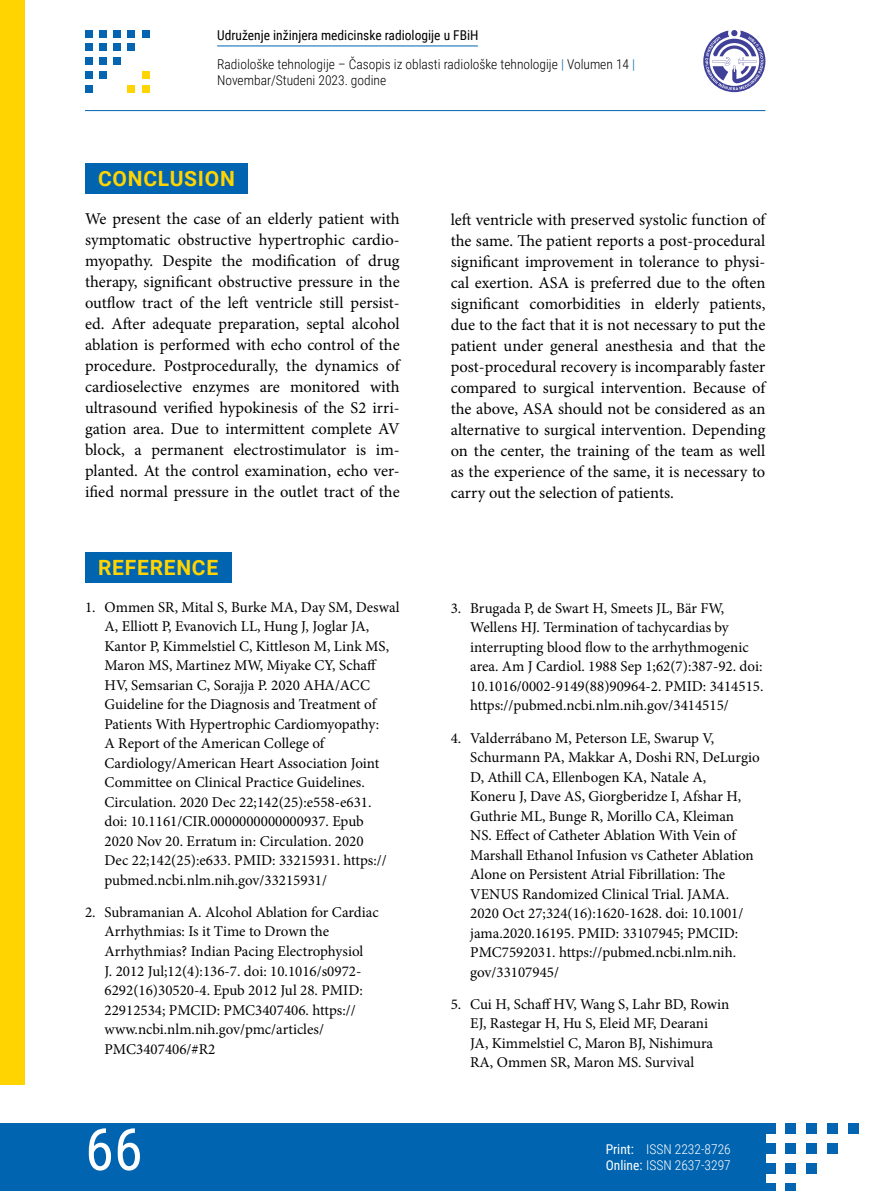
<style>
.page{position:relative;width:893px;height:1191px;background:#fff}
.page>*{position:absolute;margin:0;border:0;box-sizing:border-box;transform-origin:0 0}
.t1{font:58.5px "Roboto Condensed";color:#fff}
.t2{font:700 21px "Roboto";letter-spacing:.035em;color:#ffd400}
.t3{font:16.5px/21px "Minion Pro";color:#000;text-align:justify}
.t4{font:15px/19.5px "Minion Pro";color:#000}
.t5{font:300 13.5px/29px "Roboto Condensed";color:#000}
.t6{font:300 13.5px "Roboto Condensed";color:#fff}
.s1{font-weight:400}
.s2{color:#0064b0}
</style>
<div class="page">
<div style="left:0;top:0;width:25px;height:1084px;background:#ffd400"></div>
<svg style="left:703px;top:30px;width:62px;height:62px"></svg>
<div style="left:142px;top:30px;width:7px;height:7px;background:#0365b1"></div>
<div style="left:114px;top:30px;width:7px;height:7px;background:#0365b1"></div>
<div style="left:128px;top:30px;width:7px;height:7px;background:#0365b1"></div>
<div style="left:99px;top:30px;width:8px;height:7px;background:#0365b1"></div>
<div style="left:85px;top:30px;width:7px;height:7px;background:#0365b1"></div>
<div style="left:114px;top:58px;width:7px;height:7px;background:#0365b1"></div>
<div style="left:99px;top:58px;width:8px;height:7px;background:#0365b1"></div>
<div style="left:85px;top:58px;width:7px;height:7px;background:#0365b1"></div>
<div style="left:114px;top:44px;width:7px;height:7px;background:#0365b1"></div>
<div style="left:128px;top:44px;width:7px;height:7px;background:#0365b1"></div>
<div style="left:99px;top:44px;width:8px;height:7px;background:#0365b1"></div>
<div style="left:85px;top:44px;width:7px;height:7px;background:#0365b1"></div>
<div style="left:142px;top:71px;width:7px;height:7px;background:#ffd400"></div>
<div style="left:99px;top:71px;width:8px;height:7px;background:#0365b1"></div>
<div style="left:85px;top:71px;width:7px;height:7px;background:#0365b1"></div>
<div style="left:142px;top:85px;width:7px;height:7px;background:#ffd400"></div>
<div style="left:128px;top:85px;width:7px;height:7px;background:#ffd400"></div>
<div style="left:85px;top:85px;width:7px;height:7px;background:#0365b1"></div>
<div style="left:848px;top:1123px;width:11px;height:10px;background:#0365b1"></div>
<div style="left:806px;top:1123px;width:11px;height:10px;background:#0365b1"></div>
<div style="left:827px;top:1123px;width:11px;height:10px;background:#0365b1"></div>
<div style="left:786px;top:1123px;width:10px;height:10px;background:#0365b1"></div>
<div style="left:765px;top:1123px;width:10px;height:10px;background:#0365b1"></div>
<div style="left:806px;top:1163px;width:11px;height:10px;background:#0365b1"></div>
<div style="left:786px;top:1163px;width:10px;height:10px;background:#0365b1"></div>
<div style="left:765px;top:1163px;width:10px;height:10px;background:#0365b1"></div>
<div style="left:806px;top:1143px;width:11px;height:10px;background:#0365b1"></div>
<div style="left:827px;top:1143px;width:11px;height:10px;background:#0365b1"></div>
<div style="left:786px;top:1143px;width:10px;height:10px;background:#0365b1"></div>
<div style="left:765px;top:1143px;width:10px;height:10px;background:#0365b1"></div>
<div style="left:786px;top:1183px;width:10px;height:8px;background:#0365b1"></div>
<div style="left:765px;top:1183px;width:10px;height:8px;background:#0365b1"></div>
<div style="left:0;top:1123px;width:765px;height:68px;background:#0064b0"></div>
<hr style="left:217px;top:46px;width:261px;height:1px;background:#0064b0">
<hr style="left:85px;top:110px;width:680px;height:1px;background:#0064b0">
<div style="left:85px;top:163px;width:163px;height:30px;background:#0064b0"></div>
<div style="left:85px;top:552px;width:147px;height:31px;background:#0064b0"></div>
<p class="t5" style="left:217px;top:20px;width:419px"><span class="s1">Udruženje inžinjera medicinske radiologije u FBiH<br></span>Radiološke tehnologije – Časopis iz oblasti radiološke tehnologije <span class="s2">|</span> Volumen 14 <span class="s2">|</span></p>
<p class="t5" style="left:217px;top:65px;width:171px">Novembar/Studeni 2023. godine</p>
<h2 class="t2" style="left:98px;top:164px;width:138px">CONCLUSION</h2>
<p class="t3" style="left:85px;top:208px;width:316px">We present the case of an elderly patient with symptomatic obstructive hypertrophic cardio&shy;myopathy. Despite the modification of drug therapy, significant obstructive pressure in the outflow tract of the left ventricle still persist&shy;ed. After adequate preparation, septal alcohol ablation is performed with echo control of the procedure. Postprocedurally, the dynamics of cardioselective enzymes are monitored with ultrasound verified hypokinesis of the S2 irri&shy;gation area. Due to intermittent complete AV block, a permanent electrostimulator is im&shy;planted. At the control examination, echo ver&shy;ified normal pressure in the outlet tract of the</p>
<h2 class="t2" style="left:98px;top:553px;width:122px">REFERENCE</h2>
<p class="t4" style="left:105px;top:597px;width:296px;text-indent:-20px">1. Ommen SR, Mital S, Burke MA, Day SM, Deswal A, Elliott P, Evanovich LL, Hung J, Joglar JA, Kantor P, Kimmelstiel C, Kittleson M, Link MS, Maron MS, Martinez MW, Miyake CY, Schaff HV, Semsarian C, Sorajja P. 2020 AHA/ACC Guideline for the Diagnosis and Treatment of Patients With Hypertrophic Cardiomyopathy:<br>A Report of the American College of Cardiology/American Heart Association Joint Committee on Clinical Practice Guidelines.<br>Circulation. 2020 Dec 22;142(25):e558-e631.<br>doi: 10.1161/CIR.0000000000000937. Epub<br>2020 Nov 20. Erratum in: Circulation. 2020<br>Dec 22;142(25):e633. PMID: 33215931. https:// pubmed.ncbi.nlm.nih.gov/33215931/</p>
<p class="t4" style="left:105px;top:902px;width:276px;text-indent:-20px">2. Subramanian A. Alcohol Ablation for Cardiac Arrhythmias: Is it Time to Drown the Arrhythmias? Indian Pacing Electrophysiol<br>J. 2012 Jul;12(4):136-7. doi: 10.1016/s0972- 6292(16)30520-4. Epub 2012 Jul 28. PMID:<br>22912534; PMCID: PMC3407406. https:// www.ncbi.nlm.nih.gov/pmc/articles/ PMC3407406/#R2</p>
<h1 class="t1" style="left:85px;top:1108px;width:59px">66</h1>
<p class="t3" style="left:451px;top:209px;width:316px">left ventricle with preserved systolic function of the same. The patient reports a post-procedural significant improvement in tolerance to physi&shy;cal exertion. ASA is preferred due to the often significant comorbidities in elderly patients, due to the fact that it is not necessary to put the patient under general anesthesia and that the post-procedural recovery is incomparably faster compared to surgical intervention. Because of the above, ASA should not be considered as an alternative to surgical intervention. Depending on the center, the training of the team as well as the experience of the same, it is necessary to carry out the selection of patients.</p>
<p class="t4" style="left:470px;top:598px;width:295px;text-indent:-19px">3. Brugada P, de Swart H, Smeets JL, Bär FW, Wellens HJ. Termination of tachycardias by interrupting blood flow to the arrhythmogenic area. Am J Cardiol. 1988 Sep 1;62(7):387-92. doi:<br>10.1016/0002-9149(88)90964-2. PMID: 3414515. https://pubmed.ncbi.nlm.nih.gov/3414515/</p>
<p class="t4" style="left:470px;top:728px;width:291px;text-indent:-19px">4. Valderrábano M, Peterson LE, Swarup V, Schurmann PA, Makkar A, Doshi RN, DeLurgio D, Athill CA, Ellenbogen KA, Natale A,<br>Koneru J, Dave AS, Giorgberidze I, Afshar H, Guthrie ML, Bunge R, Morillo CA, Kleiman<br>NS. Effect of Catheter Ablation With Vein of Marshall Ethanol Infusion vs Catheter Ablation Alone on Persistent Atrial Fibrillation: The VENUS Randomized Clinical Trial. JAMA.<br>2020 Oct 27;324(16):1620-1628. doi: 10.1001/ jama.2020.16195. PMID: 33107945; PMCID:<br>PMC7592031. https://pubmed.ncbi.nlm.nih. gov/33107945/</p>
<p class="t4" style="left:470px;top:994px;width:261px;text-indent:-19px">5. Cui H, Schaff HV, Wang S, Lahr BD, Rowin EJ, Rastegar H, Hu S, Eleid MF, Dearani JA, Kimmelstiel C, Maron BJ, Nishimura RA, Ommen SR, Maron MS. Survival</p>
<p class="t6" style="left:606px;top:1139px;width:127px"><span class="s1">Print:</span> ISSN 2232-8726</p>
<p class="t6" style="left:606px;top:1155px;width:127px"><span class="s1">Online:</span> ISSN 2637-3297</p>
</div>
